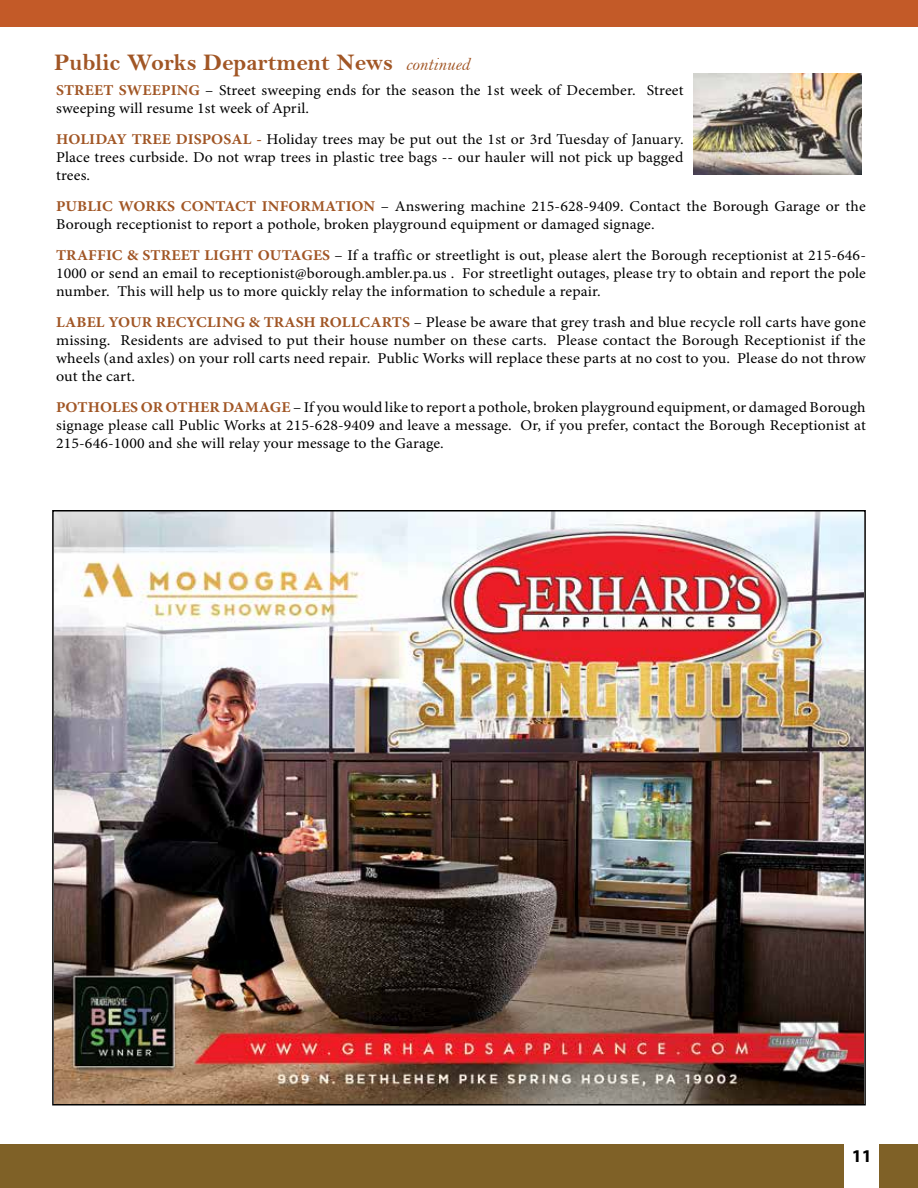
<style>
.page{position:relative;width:918px;height:1188px;background:#fff}
.page>*{position:absolute;margin:0;border:0;box-sizing:border-box;transform-origin:0 0}
.t1{font:24px "Bell MT Bold";color:#a15625}
.t2{font:700 18px "Myriad Pro";color:#000}
.t3{font:15px/18px "Minion Pro";letter-spacing:.01em;color:#000;text-align:justify;scale:1.05 1}
.s1{font-family:"Bell MT Italic";font-size:18px}
.s2{font-weight:700;color:#a15625}
</style>
<div class="page">
<div style="left:0;top:0;width:918px;height:27px;background:#c35a28"></div>
<div style="left:0;top:1144px;width:918px;height:44px;background:#7f6127"></div>
<div style="left:845px;top:1143px;width:34px;height:45px;background:#fff"></div>
<img style="left:55px;top:513px;width:808px;height:590px">
<img style="left:693px;top:74px;width:169px;height:101px">
<h1 class="t1" style="left:54px;top:48px;width:417px">Public Works Department News <span class="s1">continued</span></h1>
<p class="t3" style="left:56px;top:82px;width:599px"><span class="s2">STREET SWEEPING</span> – Street sweeping ends for the season the 1st week of December. Street sweeping will resume 1st week of April.</p>
<p class="t3" style="left:56px;top:131px;width:599px"><span class="s2">HOLIDAY TREE DISPOSAL -</span> Holiday trees may be put out the 1st or 3rd Tuesday of January.<br>Place trees curbside. Do not wrap trees in plastic tree bags -- our hauler will not pick up bagged trees.</p>
<p class="t3" style="left:56px;top:198px;width:773px"><span class="s2">PUBLIC WORKS CONTACT INFORMATION</span> – Answering machine 215-628-9409. Contact the Borough Garage or the<br>Borough receptionist to report a pothole, broken playground equipment or damaged signage.</p>
<p class="t3" style="left:56px;top:247px;width:773px"><span class="s2">TRAFFIC &amp; STREET LIGHT OUTAGES</span> – If a traffic or streetlight is out, please alert the Borough receptionist at 215-646- 1000 or send an email to receptionist@borough.ambler.pa.us . For streetlight outages, please try to obtain and report the pole number. This will help us to more quickly relay the information to schedule a repair.</p>
<p class="t3" style="left:56px;top:314px;width:773px"><span class="s2">LABEL YOUR RECYCLING &amp; TRASH ROLLCARTS</span> – Please be aware that grey trash and blue recycle roll carts have gone missing. Residents are advised to put their house number on these carts. Please contact the Borough Receptionist if the wheels (and axles) on your roll carts need repair. Public Works will replace these parts at no cost to you. Please do not throw out the cart.</p>
<p class="t3" style="left:56px;top:399px;width:773px"><span class="s2">POTHOLES OR OTHER DAMAGE</span> – If you would like to report a pothole, broken playground equipment, or damaged Borough signage please call Public Works at 215-628-9409 and leave a message. Or, if you prefer, contact the Borough Receptionist at 215-646-1000 and she will relay your message to the Garage.</p>
<p class="t2" style="left:852px;top:1144px;width:21px">11</p>
</div>
